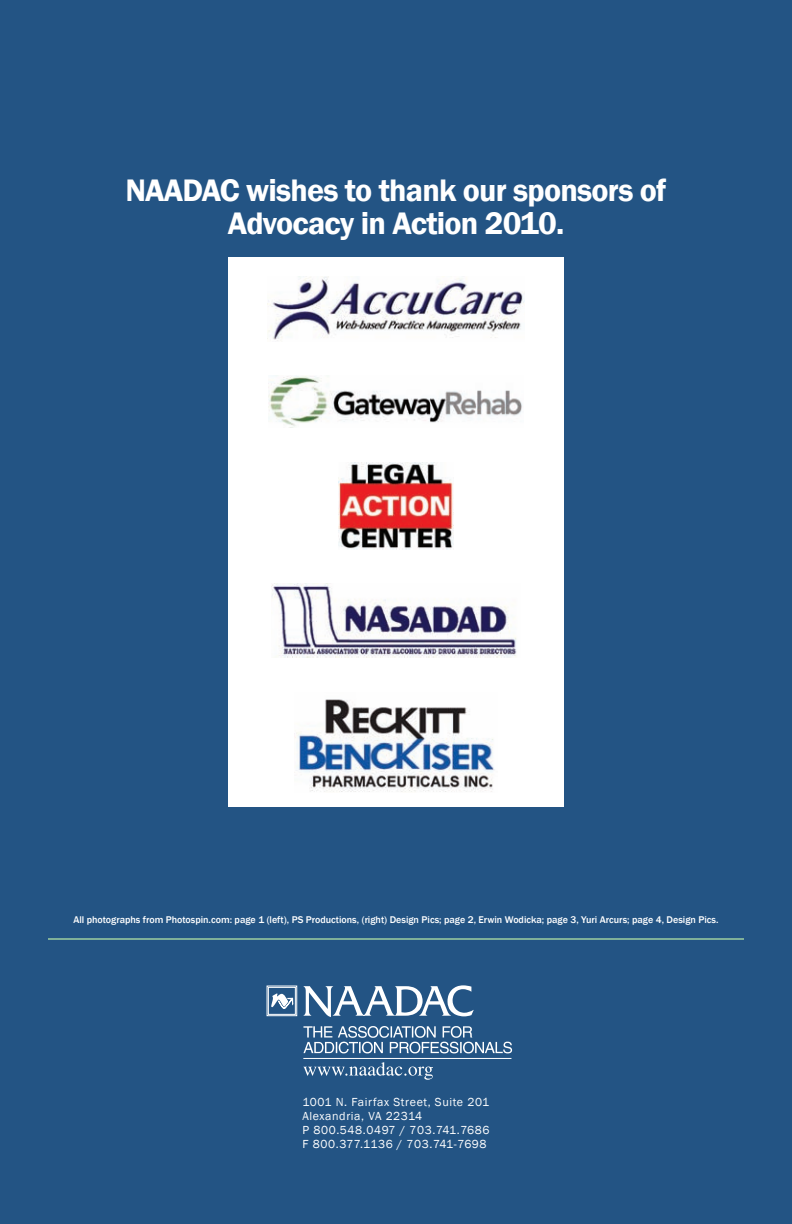
<style>
.page{position:relative;width:792px;height:1224px;background:#235484}
.page>*{position:absolute;margin:0;border:0;box-sizing:border-box;transform-origin:0 0}
.t1{font:600 32px/33px "Franklin Gothic";letter-spacing:-.025em;color:#fff;text-align:center}
.t2{font:12px/14px "Franklin Gothic";letter-spacing:.05em;color:#fff}
.t3{font:500 10px "Franklin Gothic";color:#fff}
</style>
<div class="page">
<div style="left:267px;top:986px;width:30px;height:30px;border:1px solid #fff"></div>
<div style="left:268px;top:987px;width:28px;height:28px;border:1px solid #fff"></div>
<svg style="left:271px;top:993px;width:22px;height:15px"></svg>
<svg style="left:303px;top:985px;width:171px;height:32px"></svg>
<svg style="left:303px;top:1026px;width:209px;height:27px"></svg>
<svg style="left:303px;top:1062px;width:130px;height:18px"></svg>
<hr style="left:303px;top:1058px;width:208px;height:1px;background:#fff">
<hr style="left:48px;top:938px;width:696px;height:2px;background:#7fb099">
<div style="left:228px;top:257px;width:336px;height:550px;background:#fff"></div>
<img style="left:268px;top:376px;width:254px;height:51px">
<img style="left:338px;top:462px;width:116px;height:87px">
<img style="left:271px;top:584px;width:246px;height:74px">
<img style="left:267px;top:276px;width:258px;height:65px">
<img style="left:294px;top:699px;width:201px;height:93px">
<h1 class="t1" style="left:125px;top:174px;width:543px">NAADAC wishes to thank our sponsors of<br>Advocacy in Action 2010.</h1>
<p class="t3" style="left:73px;top:913px;width:647px">All photographs from Photospin.com: page 1 (left), PS Productions, (right) Design Pics; page 2, Erwin Wodicka; page 3, Yuri Arcurs; page 4, Design Pics.</p>
<p class="t2" style="left:303px;top:1095px;width:188px">1001 N. Fairfax Street, Suite 201<br>Alexandria, VA 22314<br>P 800.548.0497 / 703.741.7686<br>F 800.377.1136 / 703.741-7698</p>
</div>
